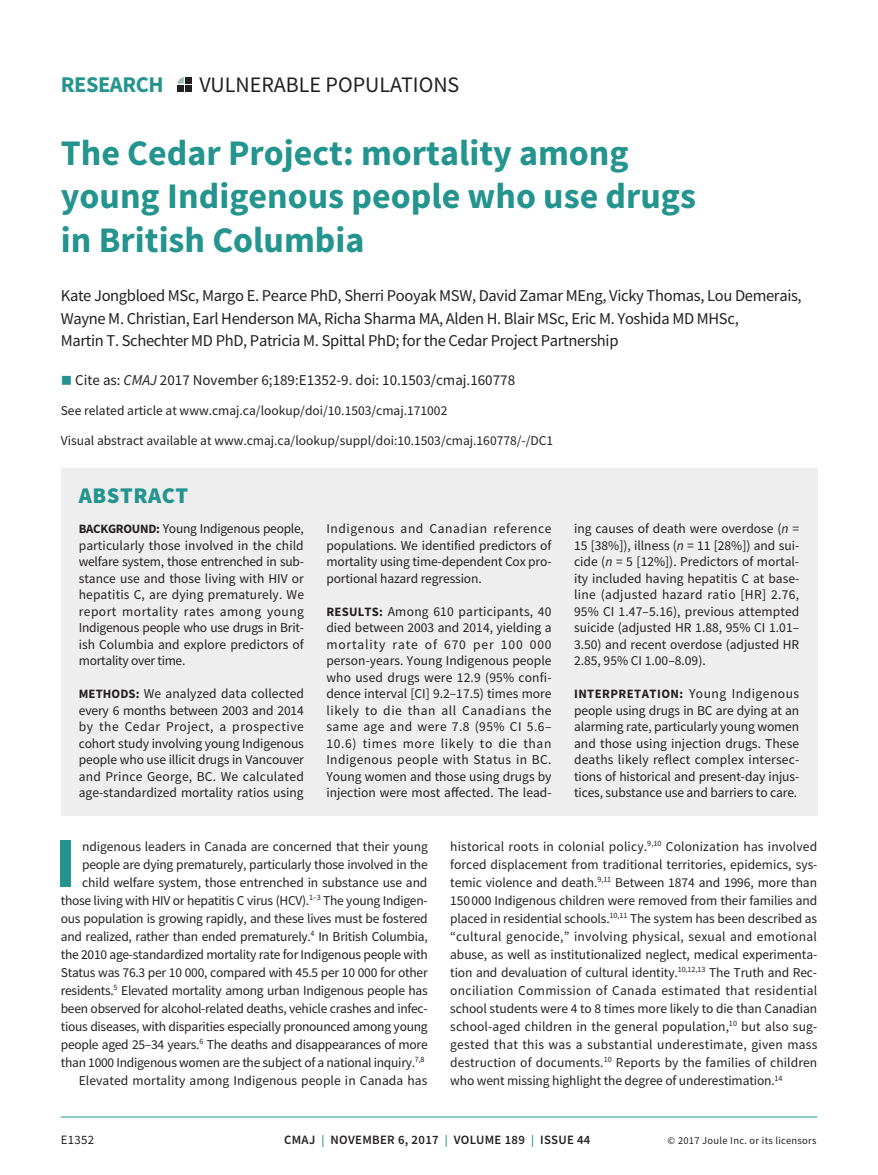
<style>
.page{position:relative;width:878px;height:1175px;background:#fff}
.page>*{position:absolute;margin:0;border:0;box-sizing:border-box;transform-origin:0 0}
.t1{font:700 70.65px "Source Sans Pro";color:#24948e}
.t2{font:700 36px/43.2px "Source Sans Pro";color:#24948e}
.t3{font:700 22.5px "Source Sans Pro";letter-spacing:-.02em;color:#24948e}
.t4{font:900 22.5px "Source Sans Pro";letter-spacing:.025em;color:#24948e}
.t5{font:22.05px "Source Sans Pro";color:#231f20}
.t6{font:16.5px/22.5px "Source Sans Pro";letter-spacing:-.02em;color:#231f20}
.t7{font:15px "Source Sans Pro";color:#231f20}
.t8{font:13.5px/16.5px "Source Sans Pro";letter-spacing:-.015em;color:#231f20;text-align:justify}
.t9{font:600 12.75px "Source Sans Pro";letter-spacing:.025em;color:#231f20}
.t10{font:700 12.75px "Source Sans Pro";letter-spacing:.035em;color:#231f20}
.t11{font:12.75px "Source Sans Pro";letter-spacing:.025em;color:#231f20}
.t12{font:10.5px "Source Sans Pro";letter-spacing:.025em;color:#231f20}
.s1{color:#24948e}
.s2{font-style:italic}
.s3{font-weight:700;font-size:12.75px}
.s4{font-weight:400;font-size:13.5px}
.s5{font-size:12px;color:#24948e}
</style>
<div class="page">
<hr style="left:61px;top:1116px;width:756px;height:1px;background:#24948e">
<div style="left:61px;top:468px;width:756px;height:348px;background:#eeeeef"></div>
<svg style="left:177px;top:77px;width:7px;height:7px"></svg>
<div style="left:177px;top:85px;width:7px;height:7px;background:#231f20"></div>
<div style="left:185px;top:77px;width:7px;height:7px;background:#231f20"></div>
<div style="left:185px;top:85px;width:7px;height:7px;background:#231f20"></div>
<h3 class="t3" style="left:61px;top:69px;width:104px">RESEARCH</h3>
<h3 class="t5" style="left:199px;top:70px;width:261px">VULNERABLE POPULATIONS</h3>
<h2 class="t2" style="left:61px;top:131px;width:637px">The Cedar Project: mortality among young Indigenous people who use drugs in British Columbia</h2>
<p class="t6" style="left:61px;top:284px;width:742px">Kate Jongbloed MSc, Margo E. Pearce PhD, Sherri Pooyak MSW, David Zamar MEng, Vicky Thomas, Lou Demerais,<br>Wayne M. Christian, Earl Henderson MA, Richa Sharma MA, Alden H. Blair MSc, Eric M. Yoshida MD MHSc,<br>Martin T. Schechter MD PhD, Patricia M. Spittal PhD; for the Cedar Project Partnership</p>
<p class="t7" style="left:61px;top:370px;width:456px"><span class="s1">■</span> Cite as: <span class="s2">CMAJ</span> 2017 November 6;189:E1352-9. doi: 10.1503/cmaj.160778</p>
<p class="t8" style="left:61px;top:402px;width:388px">See related article at www.cmaj.ca/lookup/doi/10.1503/cmaj.171002</p>
<p class="t8" style="left:61px;top:432px;width:494px">Visual abstract available at www.cmaj.ca/lookup/suppl/doi:10.1503/cmaj.160778/-/DC1</p>
<h3 class="t4" style="left:79px;top:480px;width:111px">ABSTRACT</h3>
<p class="t8" style="left:79px;top:520px;width:227px"><span class="s3">BACKGROUND:</span> Young Indigenous people, particularly those involved in the child welfare system, those entrenched in sub&shy;stance use and those living with HIV or hepatitis C, are dying prematurely. We report mortality rates among young Indigenous people who use drugs in Brit&shy;ish Columbia and explore predictors of mortality over time.</p>
<p class="t8" style="left:79px;top:685px;width:227px"><span class="s3">METHODS:</span> We analyzed data collected every 6 months between 2003 and 2014 by the Cedar Project, a prospective cohort study involving young Indigenous people who use illicit drugs in Vancouver and Prince George, BC. We calculated age-standardized mortality ratios using</p>
<p class="t8" style="left:326px;top:520px;width:227px">Indigenous and Canadian reference populations. We identified predictors of mortality using time-dependent Cox pro&shy;portional hazard regression.</p>
<p class="t8" style="left:326px;top:603px;width:227px"><span class="s3">RESULTS:</span> Among 610 participants, 40 died between 2003 and 2014, yielding a mortality rate of 670 per 100 000 person-years. Young Indigenous people who used drugs were 12.9 (95% confi&shy;dence interval [CI] 9.2–17.5) times more likely to die than all Canadians the same age and were 7.8 (95% CI 5.6– 10.6) times more likely to die than Indigenous people with Status in BC.<br>Young women and those using drugs by injection were most affected. The lead-</p>
<p class="t8" style="left:574px;top:520px;width:227px">ing causes of death were overdose (<span class="s2">n</span> = 15 [38%]), illness (<span class="s2">n</span> = 11 [28%]) and sui&shy;cide (<span class="s2">n</span> = 5 [12%]). Predictors of mortal&shy;ity included having hepatitis C at base&shy;line (adjusted hazard ratio [HR] 2.76, 95% CI 1.47–5.16), previous attempted suicide (adjusted HR 1.88, 95% CI 1.01– 3.50) and recent overdose (adjusted HR 2.85, 95% CI 1.00–8.09).</p>
<p class="t10" style="left:574px;top:685px;width:226px">INTERPRETATION: <span class="s4">Young Indigenous</span></p>
<p class="t8" style="left:574px;top:702px;width:227px">people using drugs in BC are dying at an alarming rate, particularly young women and those using injection drugs. These deaths likely reflect complex intersec&shy;tions of historical and present-day injus&shy;tices, substance use and barriers to care.</p>
<h1 class="t1" style="left:55px;top:815px;width:23px">I</h1>
<p class="t8" style="left:61px;top:837px;width:369px;line-height:18px;text-align:right">ndigenous leaders in Canada are concerned that their young people are dying prematurely, particularly those involved in the child welfare system, those entrenched in substance use and those living with HIV or hepatitis C virus (HCV).<sup>1–3</sup> The young Indigen&shy;ous population is growing rapidly, and these lives must be fostered and realized, rather than ended prematurely.<sup>4</sup> In British Columbia, the 2010 age-standardized mortality rate for Indigenous people with Status was 76.3 per 10 000, compared with 45.5 per 10 000 for other residents.<sup>5</sup> Elevated mortality among urban Indigenous people has been observed for alcohol-related deaths, vehicle crashes and infec&shy;tious diseases, with disparities especially pronounced among young people aged 25–34 years.<sup>6</sup> The deaths and disappearances of more than 1000 Indigenous women are the subject of a national inquiry.<sup>7,8<br></sup>Elevated mortality among Indigenous people in Canada has</p>
<p class="t8" style="left:450px;top:837px;width:369px;line-height:18px">historical roots in colonial policy.<sup>9,10</sup> Colonization has involved forced displacement from traditional territories, epidemics, sys&shy;temic violence and death.<sup>9,11</sup> Between 1874 and 1996, more than 150 000 Indigenous children were removed from their families and placed in residential schools.<sup>10,11</sup> The system has been described as “cultural genocide,” involving physical, sexual and emotional abuse, as well as institutionalized neglect, medical experimenta&shy;tion and devaluation of cultural identity.<sup>10,12,13</sup> The Truth and Rec&shy;onciliation Commission of Canada estimated that residential school students were 4 to 8 times more likely to die than Canadian school-aged children in the general population,<sup>10</sup> but also sug&shy;gested that this was a substantial underestimate, given mass destruction of documents.<sup>10</sup> Reports by the families of children who went missing highlight the degree of underestimation.<sup>14</sup></p>
<p class="t11" style="left:61px;top:1132px;width:35px">E1352</p>
<p class="t9" style="left:284px;top:1131px;width:308px">CMAJ <span class="s5">|</span> NOVEMBER 6, 2017 <span class="s5">|</span> VOLUME 189 <span class="s5">|</span> ISSUE 44</p>
<p class="t12" style="left:667px;top:1134px;width:150px">© 2017 Joule Inc. or its licensors</p>
</div>
